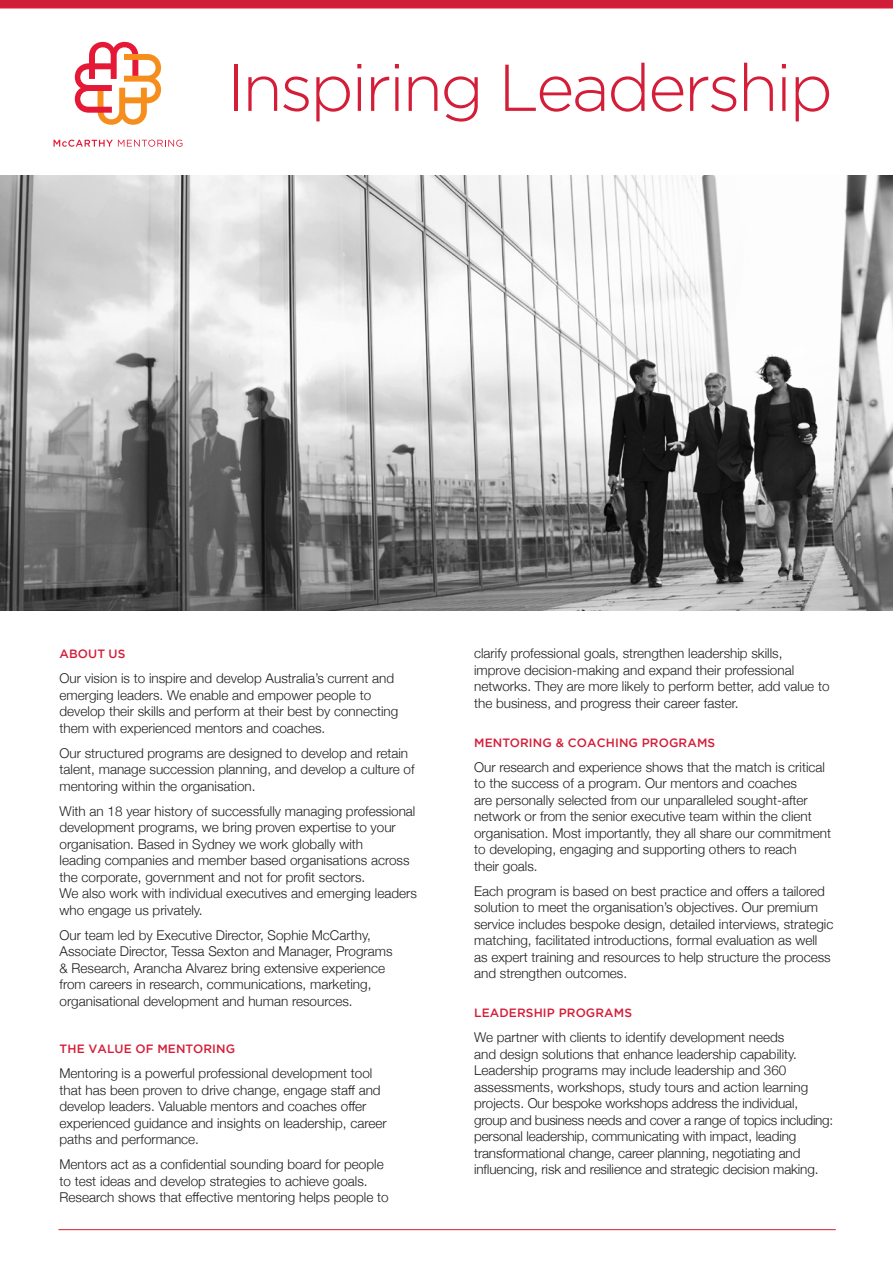
<style>
.page{position:relative;width:893px;height:1263px;background:#fff}
.page>*{position:absolute;margin:0;border:0;box-sizing:border-box;transform-origin:0 0}
.t1{font:300 66px "Gotham";letter-spacing:-.04em;color:#d41d38}
.t2{font:300 13.5px/16.5px "Helvetica Neue";color:#231f20}
.heading1{font:500 12px "Gotham";letter-spacing:.01em;color:#d41d38}
</style>
<div class="page">
<svg style="left:75px;top:42px;width:86px;height:83px"></svg>
<svg style="left:54px;top:140px;width:128px;height:7px"></svg>
<hr style="left:58px;top:1229px;width:778px;height:1px;background:#d41d38">
<svg style="left:0;top:0;width:893px;height:9px"></svg>
<img style="left:0;top:176px;width:893px;height:435px">
<p class="t1" style="left:227px;top:46px;width:608px">Inspiring Leadership</p>
<p class="heading1" style="left:60px;top:646px;width:67px">ABOUT US</p>
<p class="t2" style="left:60px;top:669px;width:340px">Our vision is to inspire and develop Australia’s current and emerging leaders. We enable and empower people to develop their skills and perform at their best by connecting them with experienced mentors and coaches.</p>
<p class="t2" style="left:60px;top:744px;width:357px">Our structured programs are designed to develop and retain talent, manage succession planning, and develop a culture of mentoring within the organisation.</p>
<p class="t2" style="left:60px;top:802px;width:359px">With an 18 year history of successfully managing professional development programs, we bring proven expertise to your organisation. Based in Sydney we work globally with<br>leading companies and member based organisations across the corporate, government and not for profit sectors.<br>We also work with individual executives and emerging leaders who engage us privately.</p>
<p class="t2" style="left:60px;top:926px;width:334px">Our team led by Executive Director, Sophie McCarthy, Associate Director, Tessa Sexton and Manager, Programs &amp; Research, Arancha Alvarez bring extensive experience from careers in research, communications, marketing, organisational development and human resources.</p>
<p class="heading1" style="left:60px;top:1041px;width:177px">THE VALUE OF MENTORING</p>
<p class="t2" style="left:60px;top:1064px;width:329px">Mentoring is a powerful professional development tool that has been proven to drive change, engage staff and develop leaders. Valuable mentors and coaches offer experienced guidance and insights on leadership, career paths and performance.</p>
<p class="t2" style="left:60px;top:1155px;width:331px">Mentors act as a confidential sounding board for people to test ideas and develop strategies to achieve goals.<br>Research shows that effective mentoring helps people to</p>
<p class="t2" style="left:474px;top:644px;width:357px">clarify professional goals, strengthen leadership skills, improve decision-making and expand their professional networks. They are more likely to perform better, add value to the business, and progress their career faster.</p>
<p class="heading1" style="left:474px;top:735px;width:243px">MENTORING &amp; COACHING PROGRAMS</p>
<p class="t2" style="left:474px;top:758px;width:358px">Our research and experience shows that the match is critical to the success of a program. Our mentors and coaches<br>are personally selected from our unparalleled sought-after network or from the senior executive team within the client organisation. Most importantly, they all share our commitment to developing, engaging and supporting others to reach<br>their goals.</p>
<p class="t2" style="left:474px;top:882px;width:361px">Each program is based on best practice and offers a tailored solution to meet the organisation’s objectives. Our premium service includes bespoke design, detailed interviews, strategic matching, facilitated introductions, formal evaluation as well as expert training and resources to help structure the process and strengthen outcomes.</p>
<p class="heading1" style="left:474px;top:1005px;width:159px">LEADERSHIP PROGRAMS</p>
<p class="t2" style="left:474px;top:1028px;width:361px">We partner with clients to identify development needs<br>and design solutions that enhance leadership capability.<br>Leadership programs may include leadership and 360 assessments, workshops, study tours and action learning projects. Our bespoke workshops address the individual, group and business needs and cover a range of topics including: personal leadership, communicating with impact, leading transformational change, career planning, negotiating and influencing, risk and resilience and strategic decision making.</p>
</div>
